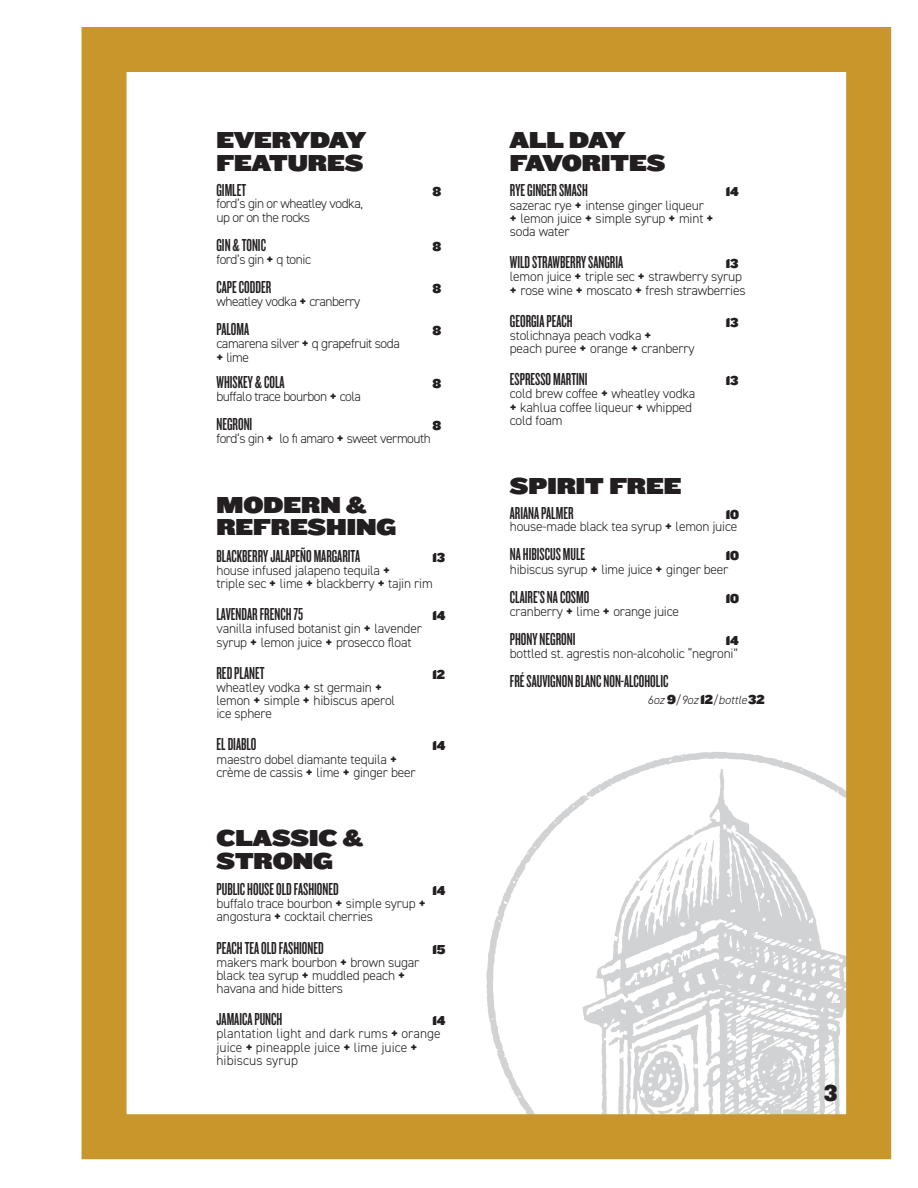
<style>
.page{position:relative;width:918px;height:1188px;background:#fff}
.page>*{position:absolute;margin:0;border:0;box-sizing:border-box;transform-origin:0 0}
.t1{font:24px/22.8px "Knockout 93 Ultmt Heviwt";color:#231f20}
.t2{font:24px "Knockout 91 Ultmt Middlewt";color:#231f20}
.t3{font:18px "Knockout HTF47 Bantamweight";color:#231f20}
.t4{font:300 13.5px/13.2px "DIN2014";letter-spacing:-.015em;color:#231f20}
.t5{font:300 13.5px/13.2px "DIN2014";letter-spacing:-.035em;color:#231f20}
.t6{font:300 13.5px/13.2px "DIN2014";letter-spacing:.005em;color:#231f20}
.t7{font:13.5px "Knockout 92 Ultmt Cruiserwt";color:#231f20}
.t8{font:italic 300 12px "DIN2014";color:#231f20}
.s1{font-weight:800}
.s2{font-family:"Knockout 92 Ultmt Cruiserwt";font-weight:400;font-style:normal;font-size:13.5px}
</style>
<div class="page">
<svg style="left:486px;top:752px;width:318px;height:408px"></svg>
<svg style="left:582px;top:769px;width:263px;height:344px"></svg>
<svg style="left:785px;top:1018px;width:15px;height:8px"></svg>
<svg style="left:640px;top:840px;width:74px;height:76px"></svg>
<svg style="left:618px;top:1024px;width:81px;height:89px"></svg>
<div style="left:497px;top:1132px;width:381px;height:56px;background:#fff"></div>
<div style="left:82px;top:27px;width:809px;height:1132px;border:45px solid #c8962b"></div>
<h1 class="t1" style="left:216px;top:128px;width:151px">EVERYDAY<br>FEATURES</h1>
<h2 class="t3" style="left:216px;top:181px;width:31px">GIMLET</h2>
<p class="t7" style="left:432px;top:182px;width:10px">8</p>
<p class="t5" style="left:216px;top:197px;width:148px">ford’s gin or wheatley vodka, up or on the rocks</p>
<h2 class="t3" style="left:216px;top:236px;width:51px">GIN&amp; TONIC</h2>
<p class="t7" style="left:432px;top:236px;width:10px">8</p>
<p class="t5" style="left:216px;top:253px;width:96px">ford’s gin <span class="s1">+</span> q tonic</p>
<h2 class="t3" style="left:216px;top:278px;width:56px">CAPE CODDER</h2>
<p class="t7" style="left:432px;top:279px;width:10px">8</p>
<p class="t5" style="left:216px;top:295px;width:145px">wheatley vodka <span class="s1">+</span> cranberry</p>
<h2 class="t3" style="left:216px;top:320px;width:34px">PALOMA</h2>
<p class="t7" style="left:432px;top:321px;width:10px">8</p>
<p class="t5" style="left:216px;top:337px;width:185px">camarena silver <span class="s1">+</span> q grapefruit soda <span class="s1">+</span> lime</p>
<h2 class="t3" style="left:216px;top:373px;width:70px">WHISKEY &amp; COLA</h2>
<p class="t7" style="left:432px;top:374px;width:10px">8</p>
<p class="t5" style="left:216px;top:390px;width:146px">buffalo trace bourbon <span class="s1">+</span> cola</p>
<h2 class="t3" style="left:216px;top:415px;width:37px">NEGRONI</h2>
<p class="t7" style="left:432px;top:416px;width:10px">8</p>
<p class="t5" style="left:216px;top:432px;width:216px">ford’s gin <span class="s1">+</span> lo fi amaro <span class="s1">+</span> sweet vermouth</p>
<h1 class="t1" style="left:216px;top:492px;width:181px">MODERN &amp;<br>REFRESHING</h1>
<h2 class="t3" style="left:216px;top:547px;width:145px">BLACKBERRY JALAPEÑO MARGARITA</h2>
<p class="t7" style="left:432px;top:547px;width:14px">13</p>
<p class="t4" style="left:216px;top:564px;width:218px">house infused jalapeno tequila <span class="s1">+<br></span>triple sec <span class="s1">+</span> lime <span class="s1">+</span> blackberry <span class="s1">+</span> tajin rim</p>
<h2 class="t3" style="left:216px;top:605px;width:88px">LAVENDAR FRENCH 75</h2>
<p class="t7" style="left:432px;top:606px;width:15px">14</p>
<p class="t4" style="left:216px;top:622px;width:207px">vanilla infused botanist gin <span class="s1">+</span> lavender syrup <span class="s1">+</span> lemon juice <span class="s1">+</span> prosecco float</p>
<h2 class="t3" style="left:216px;top:664px;width:50px">RED PLANET</h2>
<p class="t7" style="left:432px;top:664px;width:14px">12</p>
<p class="t4" style="left:216px;top:681px;width:180px">wheatley vodka <span class="s1">+</span> st germain <span class="s1">+ </span>lemon <span class="s1">+</span> simple <span class="s1">+</span> hibiscus aperol ice sphere</p>
<h2 class="t3" style="left:216px;top:735px;width:42px">EL DIABLO</h2>
<p class="t7" style="left:432px;top:736px;width:15px">14</p>
<p class="t4" style="left:216px;top:752px;width:201px">maestro dobel diamante tequila <span class="s1">+ </span>crème de cassis <span class="s1">+</span> lime <span class="s1">+</span> ginger beer</p>
<h1 class="t1" style="left:216px;top:826px;width:148px">CLASSIC &amp;<br>STRONG</h1>
<h2 class="t3" style="left:216px;top:880px;width:124px">PUBLIC HOUSE OLD FASHIONED</h2>
<p class="t7" style="left:432px;top:881px;width:15px">14</p>
<p class="t4" style="left:216px;top:897px;width:211px">buffalo trace bourbon <span class="s1">+</span> simple syrup <span class="s1">+ </span>angostura <span class="s1">+</span> cocktail cherries</p>
<h2 class="t3" style="left:216px;top:939px;width:109px">PEACH TEA OLD FASHIONED</h2>
<p class="t7" style="left:432px;top:939px;width:14px">15</p>
<p class="t4" style="left:216px;top:956px;width:204px">makers mark bourbon <span class="s1">+</span> brown sugar black tea syrup <span class="s1">+</span> muddled peach <span class="s1">+ </span>havana and hide bitters</p>
<h2 class="t3" style="left:216px;top:1010px;width:67px">JAMAICA PUNCH</h2>
<p class="t7" style="left:432px;top:1011px;width:15px">14</p>
<p class="t6" style="left:216px;top:1027px;width:226px">plantation light and dark rums <span class="s1">+</span> orange juice <span class="s1">+</span> pineapple juice <span class="s1">+</span> lime juice <span class="s1">+ </span>hibiscus syrup</p>
<h1 class="t1" style="left:510px;top:128px;width:157px">ALL DAY<br>FAVORITES</h1>
<h2 class="t3" style="left:510px;top:182px;width:80px">RYE GINGER SMASH</h2>
<p class="t7" style="left:726px;top:182px;width:15px">14</p>
<p class="t4" style="left:510px;top:198px;width:206px">sazerac rye <span class="s1">+</span> intense ginger liqueur <span class="s1">+</span> lemon juice <span class="s1">+</span> simple syrup <span class="s1">+</span> mint <span class="s1">+ </span>soda water</p>
<h2 class="t3" style="left:510px;top:253px;width:115px">WILD STRAWBERRY SANGRIA</h2>
<p class="t7" style="left:726px;top:254px;width:14px">13</p>
<p class="t4" style="left:510px;top:270px;width:237px">lemon juice <span class="s1">+</span> triple sec <span class="s1">+</span> strawberry syrup <span class="s1">+</span> rose wine <span class="s1">+</span> moscato <span class="s1">+</span> fresh strawberries</p>
<h2 class="t3" style="left:510px;top:312px;width:64px">GEORGIA PEACH</h2>
<p class="t7" style="left:726px;top:313px;width:14px">13</p>
<p class="t4" style="left:510px;top:329px;width:186px">stolichnaya peach vodka <span class="s1">+<br></span>peach puree <span class="s1">+</span> orange <span class="s1">+</span> cranberry</p>
<h2 class="t3" style="left:510px;top:370px;width:79px">ESPRESSO MARTINI</h2>
<p class="t7" style="left:726px;top:371px;width:14px">13</p>
<p class="t4" style="left:510px;top:387px;width:187px">cold brew coffee <span class="s1">+</span> wheatley vodka <span class="s1">+</span> kahlua coffee liqueur <span class="s1">+</span> whipped cold foam</p>
<h1 class="t1" style="left:510px;top:474px;width:173px">SPIRIT FREE</h1>
<h2 class="t3" style="left:510px;top:504px;width:65px">ARIANA PALMER</h2>
<p class="t7" style="left:726px;top:505px;width:15px">10</p>
<p class="t4" style="left:510px;top:520px;width:229px">house-made black tea syrup <span class="s1">+</span> lemon juice</p>
<h2 class="t3" style="left:510px;top:546px;width:77px">NA HIBISCUS MULE</h2>
<p class="t7" style="left:726px;top:546px;width:15px">10</p>
<p class="t4" style="left:510px;top:562px;width:220px">hibiscus syrup <span class="s1">+</span> lime juice <span class="s1">+</span> ginger beer</p>
<h2 class="t3" style="left:510px;top:588px;width:81px">CLAIRE’S NA COSMO</h2>
<p class="t7" style="left:726px;top:589px;width:15px">10</p>
<p class="t4" style="left:510px;top:605px;width:171px">cranberry <span class="s1">+</span> lime <span class="s1">+</span> orange juice</p>
<h2 class="t3" style="left:510px;top:630px;width:67px">PHONY NEGRONI</h2>
<p class="t7" style="left:726px;top:631px;width:15px">14</p>
<p class="t4" style="left:510px;top:647px;width:230px">bottled st. agrestis non-alcoholic “negroni”</p>
<h2 class="t3" style="left:510px;top:672px;width:160px">FRÉ SAUVIGNON BLANC NON-ALCOHOLIC</h2>
<p class="t8" style="left:648px;top:692px;width:119px">6oz <span class="s2">9</span>/9oz <span class="s2">12</span>/bottle<span class="s2">32</span></p>
<h1 class="t2" style="left:824px;top:1076px;width:15px">3</h1>
</div>
